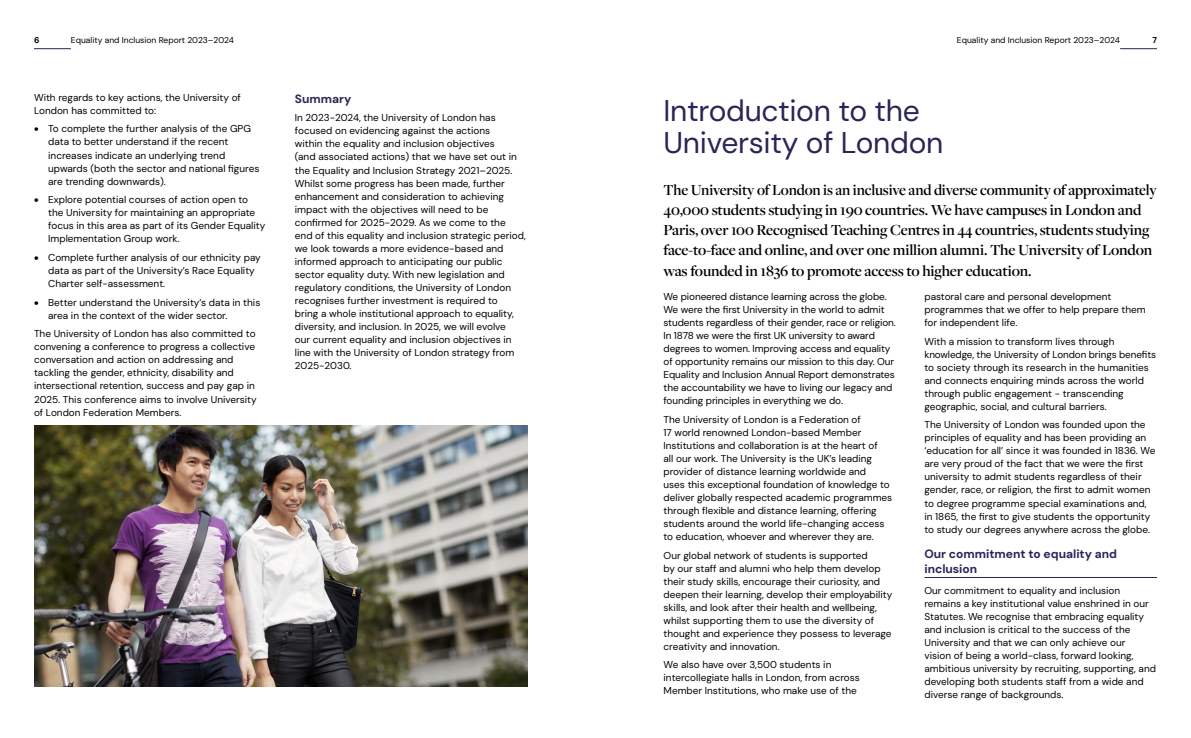
<style>
.page{position:relative;width:1191px;height:738px;background:#fff}
.page>*{position:absolute;margin:0;border:0;box-sizing:border-box;transform-origin:0 0}
.Heading_1{font:30px/32px "DM Sans 18 pt";letter-spacing:-.01em;color:#282657}
.Opening_Para{font:600 16px/20px "Freight Disp Pro";letter-spacing:-.01em;color:#000}
.Heading_2{font:700 12px/14.4px "DM Sans 18 pt";color:#282657}
.Body_Text{font:700 12px "DM Sans 18 pt";color:#282657}
.Body_Text-2{font:10px/13px "DM Sans 18 pt";color:#000}
.t1{font:10px/13px "DM Sans";color:#000}
.t2{font:8.5px "DM Sans 18 pt";color:#000}
.t3{font:700 8.5px "DM Sans 18 pt";color:#000}
</style>
<div class="page">
<hr style="left:34px;top:48px;width:37px;height:1px;background:#282657">
<hr style="left:1120px;top:48px;width:37px;height:1px;background:#282657">
<hr style="left:924px;top:576px;width:233px;height:1px;background:#282657">
<img style="left:34px;top:425px;width:493px;height:261px">
<p class="t3" style="left:34px;top:34px;width:7px">6</p>
<p class="t2" style="left:71px;top:34px;width:165px">Equality and Inclusion Report 2023–2024</p>
<p class="t2" style="left:957px;top:34px;width:165px">Equality and Inclusion Report 2023–2024</p>
<p class="t3" style="left:1152px;top:34px;width:6px">7</p>
<p class="Body_Text-2" style="left:34px;top:91px;width:208px">With regards to key actions, the University of<br>London has committed to:</p>
<p class="t1" style="left:48px;top:122px;width:213px;text-indent:-14px">• To complete the further analysis of the GPG data to better understand if the recent increases indicate an underlying trend upwards (both the sector and national figures are trending downwards).</p>
<p class="t1" style="left:48px;top:193px;width:219px;text-indent:-14px">• Explore potential courses of action open to the University for maintaining an appropriate focus in this area as part of its Gender Equality Implementation Group work.</p>
<p class="t1" style="left:48px;top:251px;width:214px;text-indent:-14px">• Complete further analysis of our ethnicity pay data as part of the University’s Race Equality<br>Charter self-assessment.</p>
<p class="t1" style="left:48px;top:295px;width:214px;text-indent:-14px">• Better understand the University’s data in this area in the context of the wider sector.</p>
<p class="Body_Text-2" style="left:34px;top:327px;width:224px">The University of London has also committed to convening a conference to progress a collective conversation and action on addressing and tackling the gender, ethnicity, disability and intersectional retention, success and pay gap in 2025. This conference aims to involve University of London Federation Members.</p>
<p class="Body_Text" style="left:295px;top:91px;width:58px">Summary</p>
<p class="Body_Text-2" style="left:295px;top:111px;width:232px">In 2023-2024, the University of London has focused on evidencing against the actions<br>within the equality and inclusion objectives<br>(and associated actions) that we have set out in the Equality and Inclusion Strategy 2021–2025.<br>Whilst some progress has been made, further enhancement and consideration to achieving impact with the objectives will need to be confirmed for 2025-2029. As we come to the<br>end of this equality and inclusion strategic period, we look towards a more evidence-based and informed approach to anticipating our public sector equality duty. With new legislation and regulatory conditions, the University of London recognises further investment is required to<br>bring a whole institutional approach to equality, diversity, and inclusion. In 2025, we will evolve<br>our current equality and inclusion objectives in line with the University of London strategy from 2025-2030.</p>
<p class="Heading_1" style="left:663px;top:94px;width:281px">Introduction to the<br>University of London</p>
<p class="Opening_Para" style="left:663px;top:180px;width:495px">The University of London is an inclusive and diverse community of approximately 40,000 students studying in 190 countries. We have campuses in London and Paris, over 100 Recognised Teaching Centres in 44 countries, students studying face-to-face and online, and over one million alumni. The University of London was founded in 1836 to promote access to higher education.</p>
<p class="Body_Text-2" style="left:663px;top:289px;width:234px">We pioneered distance learning across the globe.<br>We were the first University in the world to admit students regardless of their gender, race or religion.<br>In 1878 we were the first UK university to award degrees to women. Improving access and equality of opportunity remains our mission to this day. Our Equality and Inclusion Annual Report demonstrates the accountability we have to living our legacy and founding principles in everything we do.</p>
<p class="Body_Text-2" style="left:663px;top:412px;width:230px">The University of London is a Federation of<br>17 world renowned London-based Member Institutions and collaboration is at the heart of<br>all our work. The University is the UK’s leading provider of distance learning worldwide and<br>uses this exceptional foundation of knowledge to deliver globally respected academic programmes through flexible and distance learning, offering students around the world life-changing access to education, whoever and wherever they are.</p>
<p class="Body_Text-2" style="left:663px;top:548px;width:230px">Our global network of students is supported<br>by our staff and alumni who help them develop their study skills, encourage their curiosity, and deepen their learning, develop their employability skills, and look after their health and wellbeing, whilst supporting them to use the diversity of thought and experience they possess to leverage creativity and innovation.</p>
<p class="Body_Text-2" style="left:663px;top:657px;width:198px">We also have over 3,500 students in intercollegiate halls in London, from across<br>Member Institutions, who make use of the</p>
<p class="Body_Text-2" style="left:924px;top:289px;width:223px">pastoral care and personal development programmes that we offer to help prepare them for independent life.</p>
<p class="Body_Text-2" style="left:924px;top:334px;width:233px">With a mission to transform lives through knowledge, the University of London brings benefits to society through its research in the humanities and connects enquiring minds across the world through public engagement - transcending geographic, social, and cultural barriers.</p>
<p class="Body_Text-2" style="left:924px;top:418px;width:232px">The University of London was founded upon the principles of equality and has been providing an ‘education for all’ since it was founded in 1836. We are very proud of the fact that we were the first university to admit students regardless of their gender, race, or religion, the first to admit women to degree programme special examinations and, in 1865, the first to give students the opportunity to study our degrees anywhere across the globe.</p>
<p class="Heading_2" style="left:924px;top:546px;width:194px">Our commitment to equality and inclusion</p>
<p class="Body_Text-2" style="left:924px;top:583px;width:233px">Our commitment to equality and inclusion remains a key institutional value enshrined in our Statutes. We recognise that embracing equality and inclusion is critical to the success of the University and that we can only achieve our<br>vision of being a world-class, forward looking, ambitious university by recruiting, supporting, and developing both students staff from a wide and diverse range of backgrounds.</p>
</div>
